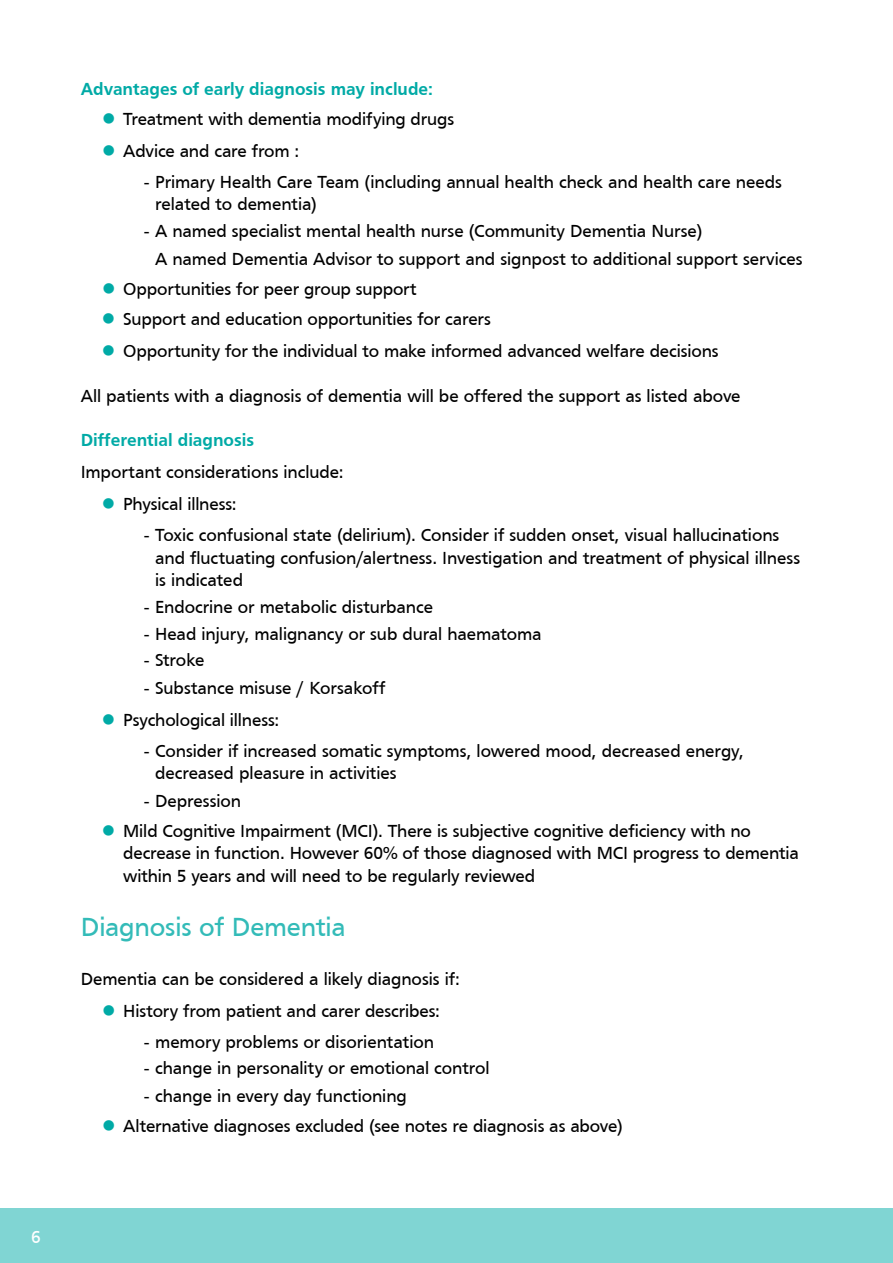
<style>
.page{position:relative;width:893px;height:1263px;background:#fff}
.page>*{position:absolute;margin:0;border:0;box-sizing:border-box;transform-origin:0 0}
.t1{font:27px "Frutiger";letter-spacing:-.005em;color:#33bbb8}
.t2{font:18px/32px "Frutiger";letter-spacing:-.005em;color:#000}
.t3{font:700 18px "Frutiger";color:#00aaa6}
.t4{font:18px "Frutiger";color:#fff}
</style>
<div class="page">
<div style="left:0;top:1209px;width:893px;height:54px;background:#80d5d3"></div>
<p class="t4" style="left:31px;top:1226px;width:11px">6</p>
<p class="t3" style="left:81px;top:79px;width:354px">Advantages of early diagnosis may include:</p>
<p class="t2" style="left:123px;top:103px;width:332px">Treatment with dementia modifying drugs<br>Advice and care from :</p>
<p class="t2" style="left:155px;top:170px;width:628px;line-height:22.5px;text-indent:-11px">- Primary Health Care Team (including annual health check and health care needs related to dementia)</p>
<p class="t2" style="left:155px;top:217px;width:649px;line-height:27.6px;text-indent:-11px">- A named specialist mental health nurse (Community Dementia Nurse)<br>A named Dementia Advisor to support and signpost to additional support services</p>
<p class="t2" style="left:123px;top:274px;width:369px;line-height:30.2px">Opportunities for peer group support<br>Support and education opportunities for carers</p>
<p class="t2" style="left:123px;top:335px;width:597px">Opportunity for the individual to make informed advanced welfare decisions</p>
<p class="t2" style="left:81px;top:379px;width:661px">All patients with a diagnosis of dementia will be offered the support as listed above</p>
<p class="t3" style="left:81px;top:430px;width:175px">Differential diagnosis</p>
<p class="t2" style="left:123px;top:456px;width:222px;text-indent:-43px">Important considerations include:<br>Physical illness:</p>
<p class="t2" style="left:155px;top:524px;width:647px;line-height:22.5px;text-indent:-11px">- Toxic confusional state (delirium). Consider if sudden onset, visual hallucinations and fluctuating confusion/alertness. Investigation and treatment of physical illness is indicated</p>
<p class="t2" style="left:144px;top:591px;width:290px">- Endocrine or metabolic disturbance</p>
<p class="t2" style="left:144px;top:617px;width:399px">- Head injury, malignancy or sub dural haematoma</p>
<p class="t2" style="left:144px;top:644px;width:62px">- Stroke</p>
<p class="t2" style="left:123px;top:672px;width:264px;text-indent:21px">- Substance misuse / Korsakoff<br>Psychological illness:</p>
<p class="t2" style="left:155px;top:739px;width:590px;line-height:22.5px;text-indent:-11px">- Consider if increased somatic symptoms, lowered mood, decreased energy, decreased pleasure in activities</p>
<p class="t2" style="left:123px;top:786px;width:629px;line-height:30.2px;text-indent:21px">- Depression<br>Mild Cognitive Impairment (MCI). There is subjective cognitive deficiency with no</p>
<p class="t2" style="left:123px;top:841px;width:677px;line-height:23.4px">decrease in function. However 60% of those diagnosed with MCI progress to dementia within 5 years and will need to be regularly reviewed</p>
<h1 class="t1" style="left:81px;top:911px;width:267px">Diagnosis of Dementia</h1>
<p class="t2" style="left:123px;top:963px;width:338px;text-indent:-43px">Dementia can be considered a likely diagnosis if:<br>History from patient and carer describes:</p>
<p class="t2" style="left:145px;top:1025px;width:291px">- memory problems or disorientation</p>
<p class="t2" style="left:145px;top:1052px;width:347px">- change in personality or emotional control</p>
<p class="t2" style="left:123px;top:1081px;width:501px;line-height:30.2px;text-indent:21px">- change in every day functioning<br>Alternative diagnoses excluded (see notes re diagnosis as above)</p>
</div>
